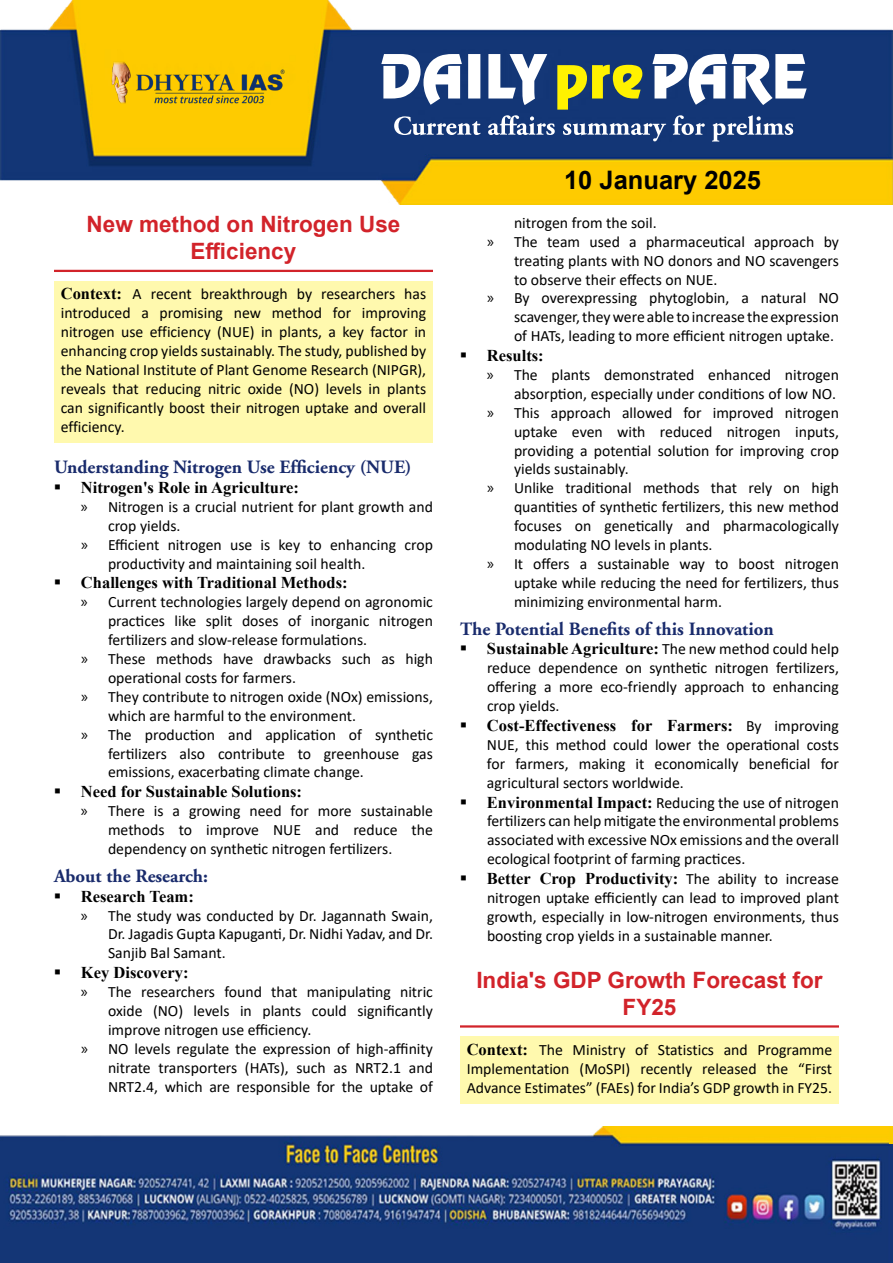
<style>
.page{position:relative;width:893px;height:1263px;background:#fff}
.page>*{position:absolute;margin:0;border:0;box-sizing:border-box;transform-origin:0 0}
.t1{font:700 25.5px "Arial";color:#000}
.t2{font:700 22.5px/27px "Arial";color:#d2232a;text-align:center}
.t3{font:700 18.75px "Adobe Garamond";color:#192b6c}
.t4{font:700 16.5px "Times New Roman";color:#000}
.t5{font:15.75px/18.9px "Calibri";color:#000;text-align:justify}
.s1{font-family:"Times New Roman";font-weight:700;font-size:16.5px}
.s2{font-family:"Myriad Pro";font-size:16.5px}
.s3{font-family:"Calibri";font-weight:400;font-size:15.75px}
</style>
<div class="page">
<img style="left:0;top:0;width:893px;height:205px">
<img style="left:102px;top:50px;width:195px;height:75px">
<svg style="left:381px;top:54px;width:426px;height:88px"></svg>
<img style="left:0;top:1126px;width:890px;height:137px">
<svg style="left:890px;top:1144px;width:3px;height:119px"></svg>
<hr style="left:889px;top:1126px;width:4px;height:18px;background:#fbcc00">
<hr style="left:54px;top:270px;width:379px;height:2px;background:#d2232a">
<div style="left:54px;top:281px;width:379px;height:161px;background:#fff9ae"></div>
<hr style="left:460px;top:1025px;width:379px;height:2px;background:#d2232a">
<div style="left:460px;top:1036px;width:379px;height:67px;background:#fff9ae"></div>
<h2 class="t2" style="left:87px;top:211px;width:315px">New method on Nitrogen Use<br>Efficiency</h2>
<p class="t5" style="left:61px;top:284px;width:367px"><span class="s1">Context:</span> A recent breakthrough by researchers has introduced a promising new method for improving nitrogen use efficiency (NUE) in plants, a key factor in enhancing crop yields sustainably. The study, published by the National Institute of Plant Genome Research (NIPGR), reveals that reducing nitric oxide (NO) levels in plants can significantly boost their nitrogen uptake and overall efficiency.</p>
<p class="t3" style="left:54px;top:457px;width:359px">Understanding Nitrogen Use Efficiency (NUE)</p>
<p class="t4" style="left:81px;top:476px;width:219px">Nitrogen's Role in Agriculture:</p>
<p class="t5" style="left:81px;top:497px;width:353px"><span class="s2">»</span> Nitrogen is a crucial nutrient for plant growth and</p>
<p class="t5" style="left:108px;top:516px;width:74px">crop yields.</p>
<p class="t5" style="left:81px;top:535px;width:353px"><span class="s2">»</span> Efficient nitrogen use is key to enhancing crop</p>
<p class="t5" style="left:108px;top:553px;width:259px">productivity and maintaining soil health.</p>
<p class="t4" style="left:81px;top:571px;width:268px">Challenges with Traditional Methods:</p>
<p class="t5" style="left:81px;top:592px;width:353px"><span class="s2">»</span> Current technologies largely depend on agronomic</p>
<p class="t5" style="left:108px;top:611px;width:326px">practices like split doses of inorganic nitrogen</p>
<p class="t5" style="left:108px;top:630px;width:261px">fertilizers and slow-release formulations.</p>
<p class="t5" style="left:81px;top:649px;width:353px"><span class="s2">»</span> These methods have drawbacks such as high</p>
<p class="t5" style="left:108px;top:668px;width:190px">operational costs for farmers.</p>
<p class="t5" style="left:81px;top:687px;width:353px"><span class="s2">»</span> They contribute to nitrogen oxide (NOx) emissions,</p>
<p class="t5" style="left:108px;top:706px;width:250px">which are harmful to the environment.</p>
<p class="t5" style="left:81px;top:724px;width:353px"><span class="s2">»</span> The production and application of synthetic</p>
<p class="t5" style="left:108px;top:743px;width:326px">fertilizers also contribute to greenhouse gas</p>
<p class="t5" style="left:108px;top:762px;width:257px">emissions, exacerbating climate change.</p>
<p class="t4" style="left:81px;top:780px;width:223px">Need for Sustainable Solutions:</p>
<p class="t5" style="left:108px;top:801px;width:326px;text-indent:-27px"><span class="s2">»</span> There is a growing need for more sustainable methods to improve NUE and reduce the dependency on synthetic nitrogen fertilizers.</p>
<p class="t3" style="left:54px;top:866px;width:156px">About the Research:</p>
<p class="t4" style="left:81px;top:885px;width:114px">Research Team:</p>
<p class="t5" style="left:108px;top:905px;width:326px;text-indent:-27px"><span class="s2">»</span> The study was conducted by Dr. Jagannath Swain, Dr. Jagadis Gupta Kapuganti, Dr. Nidhi Yadav, and Dr.<br>Sanjib Bal Samant.</p>
<p class="t4" style="left:81px;top:961px;width:109px">Key Discovery:</p>
<p class="t5" style="left:81px;top:982px;width:353px"><span class="s2">»</span> The researchers found that manipulating nitric</p>
<p class="t5" style="left:108px;top:1001px;width:326px">oxide (NO) levels in plants could significantly</p>
<p class="t5" style="left:108px;top:1020px;width:205px">improve nitrogen use efficiency.</p>
<p class="t5" style="left:81px;top:1039px;width:353px"><span class="s2">»</span> NO levels regulate the expression of high-affinity</p>
<p class="t5" style="left:108px;top:1057px;width:326px">nitrate transporters (HATs), such as NRT2.1 and</p>
<p class="t5" style="left:108px;top:1076px;width:326px">NRT2.4, which are responsible for the uptake of</p>
<h1 class="t1" style="left:564px;top:162px;width:199px">10 January 2025</h1>
<p class="t5" style="left:514px;top:213px;width:144px">nitrogen from the soil.</p>
<p class="t5" style="left:487px;top:232px;width:353px"><span class="s2">»</span> The team used a pharmaceutical approach by</p>
<p class="t5" style="left:514px;top:251px;width:326px">treating plants with NO donors and NO scavengers</p>
<p class="t5" style="left:514px;top:269px;width:205px">to observe their effects on NUE.</p>
<p class="t5" style="left:487px;top:288px;width:353px"><span class="s2">»</span> By overexpressing phytoglobin, a natural NO</p>
<p class="t5" style="left:514px;top:307px;width:326px">scavenger, they were able to increase the expression</p>
<p class="t5" style="left:514px;top:326px;width:321px">of HATs, leading to more efficient nitrogen uptake.</p>
<p class="t4" style="left:487px;top:344px;width:58px">Results:</p>
<p class="t5" style="left:487px;top:365px;width:353px"><span class="s2">»</span> The plants demonstrated enhanced nitrogen</p>
<p class="t5" style="left:514px;top:384px;width:324px">absorption, especially under conditions of low NO.</p>
<p class="t5" style="left:487px;top:403px;width:353px"><span class="s2">»</span> This approach allowed for improved nitrogen</p>
<p class="t5" style="left:514px;top:422px;width:326px">uptake even with reduced nitrogen inputs,</p>
<p class="t5" style="left:514px;top:440px;width:326px">providing a potential solution for improving crop</p>
<p class="t5" style="left:514px;top:459px;width:116px">yields sustainably.</p>
<p class="t5" style="left:487px;top:478px;width:353px"><span class="s2">»</span> Unlike traditional methods that rely on high</p>
<p class="t5" style="left:514px;top:497px;width:326px">quantities of synthetic fertilizers, this new method</p>
<p class="t5" style="left:514px;top:516px;width:326px">focuses on genetically and pharmacologically</p>
<p class="t5" style="left:514px;top:535px;width:200px">modulating NO levels in plants.</p>
<p class="t5" style="left:487px;top:554px;width:353px"><span class="s2">»</span> It offers a sustainable way to boost nitrogen</p>
<p class="t5" style="left:514px;top:573px;width:326px">uptake while reducing the need for fertilizers, thus</p>
<p class="t5" style="left:514px;top:592px;width:209px">minimizing environmental harm.</p>
<p class="t3" style="left:460px;top:618px;width:315px">The Potential Benefits of this Innovation</p>
<p class="t4" style="left:487px;top:637px;width:353px">Sustainable Agriculture: <span class="s3">The new method could help</span></p>
<p class="t5" style="left:487px;top:658px;width:353px">reduce dependence on synthetic nitrogen fertilizers, offering a more eco-friendly approach to enhancing crop yields.</p>
<p class="t4" style="left:487px;top:714px;width:353px">Cost-Effectiveness for Farmers: <span class="s3">By improving</span></p>
<p class="t5" style="left:487px;top:735px;width:353px;text-align:left">NUE, this method could lower the operational costs for farmers, making it economically beneficial for agricultural sectors worldwide.<br><span class="s1">Environmental Impact:</span> Reducing the use of nitrogen fertilizers can help mitigate the environmental problems associated with excessive NOx emissions and the overall ecological footprint of farming practices.</p>
<p class="t4" style="left:487px;top:867px;width:353px">Better Crop Productivity: <span class="s3">The ability to increase</span></p>
<p class="t5" style="left:487px;top:888px;width:353px">nitrogen uptake efficiently can lead to improved plant growth, especially in low-nitrogen environments, thus boosting crop yields in a sustainable manner.</p>
<h2 class="t2" style="left:476px;top:967px;width:348px">India's GDP Growth Forecast for<br>FY25</h2>
<p class="t5" style="left:467px;top:1040px;width:367px"><span class="s1">Context:</span> The Ministry of Statistics and Programme Implementation (MoSPI) recently released the “First Advance Estimates” (FAEs) for India’s GDP growth in FY25.</p>
</div>
